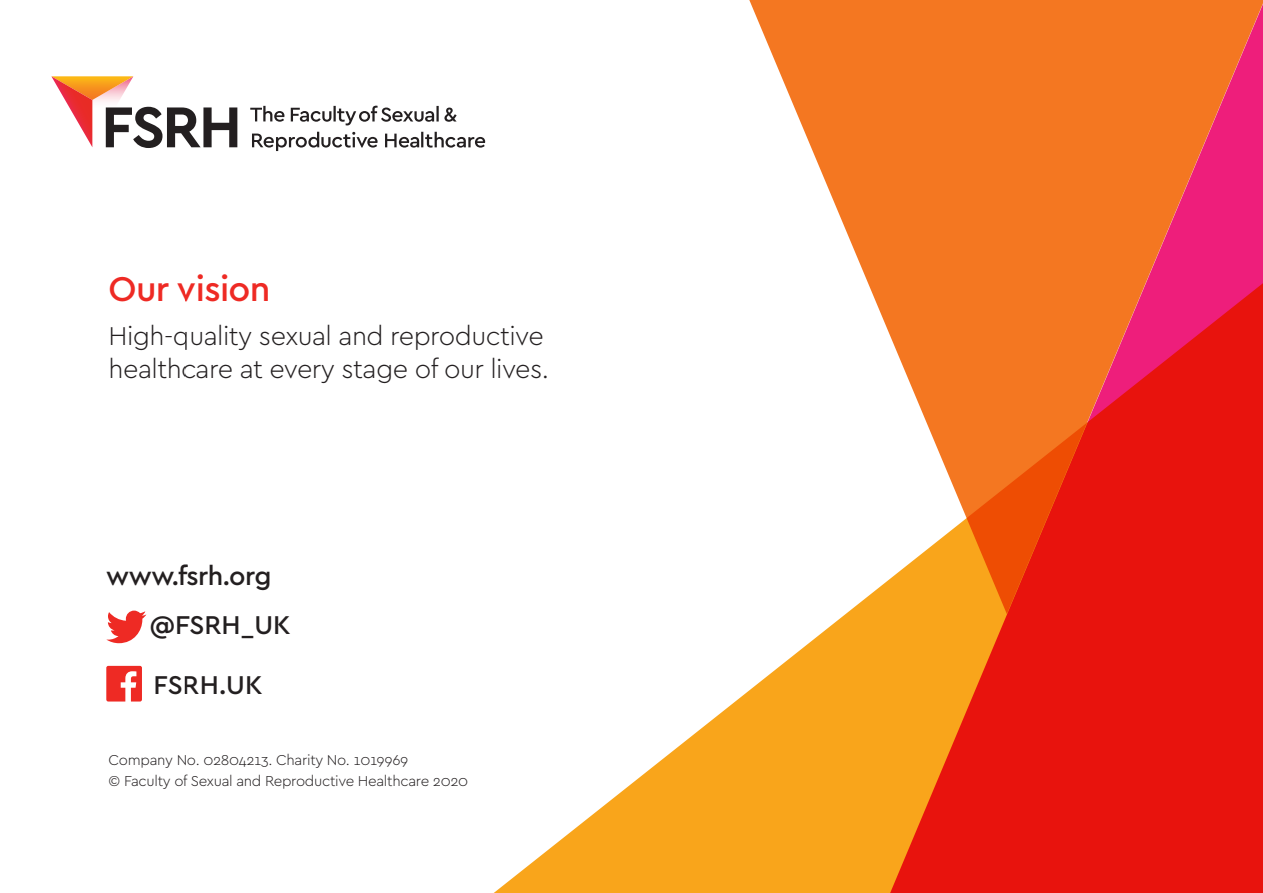
<style>
.page{position:relative;width:1263px;height:893px;background:#fff}
.page>*{position:absolute;margin:0;border:0;box-sizing:border-box;transform-origin:0 0}
.t1{font:500 36px "Cera PRO";letter-spacing:-.02em;color:#ee2a24}
.t2{font:300 27px/33px "Cera PRO";letter-spacing:-.02em;color:#231f20}
.t3{font:500 27px "Cera PRO";color:#231f20}
.t4{font:500 27px "Cera PRO";letter-spacing:-.02em;color:#231f20}
.t5{font:300 15px "Cera PRO";letter-spacing:-.02em;color:#231f20}
</style>
<div class="page">
<svg style="left:51px;top:76px;width:186px;height:72px"></svg>
<svg style="left:250px;top:106px;width:34px;height:16px"></svg>
<svg style="left:291px;top:108px;width:40px;height:14px"></svg>
<hr style="left:333px;top:106px;width:3px;height:15px;background:#231f20">
<svg style="left:337px;top:106px;width:97px;height:19px"></svg>
<hr style="left:436px;top:106px;width:3px;height:16px;background:#231f20">
<svg style="left:444px;top:108px;width:13px;height:14px"></svg>
<svg style="left:252px;top:132px;width:126px;height:19px"></svg>
<svg style="left:385px;top:132px;width:100px;height:16px"></svg>
<svg style="left:106px;top:611px;width:40px;height:32px"></svg>
<svg style="left:106px;top:666px;width:36px;height:35px"></svg>
<svg style="left:494px;top:614px;width:769px;height:279px"></svg>
<svg style="left:749px;top:0;width:514px;height:614px;fill:#f47721"></svg>
<p class="t1" style="left:109px;top:265px;width:163px">Our vision</p>
<p class="t2" style="left:109px;top:318px;width:442px">High-quality sexual and reproductive healthcare at every stage of our lives.</p>
<p class="t4" style="left:106px;top:558px;width:167px">www.fsrh.org</p>
<p class="t3" style="left:150px;top:607px;width:142px">@FSRH_UK</p>
<p class="t3" style="left:153px;top:667px;width:111px">FSRH.UK</p>
<p class="t5" style="left:109px;top:750px;width:301px">Company No. 02804213. Charity No. 1019969</p>
<p class="t5" style="left:109px;top:771px;width:361px">© Faculty of Sexual and Reproductive Healthcare 2020</p>
</div>
